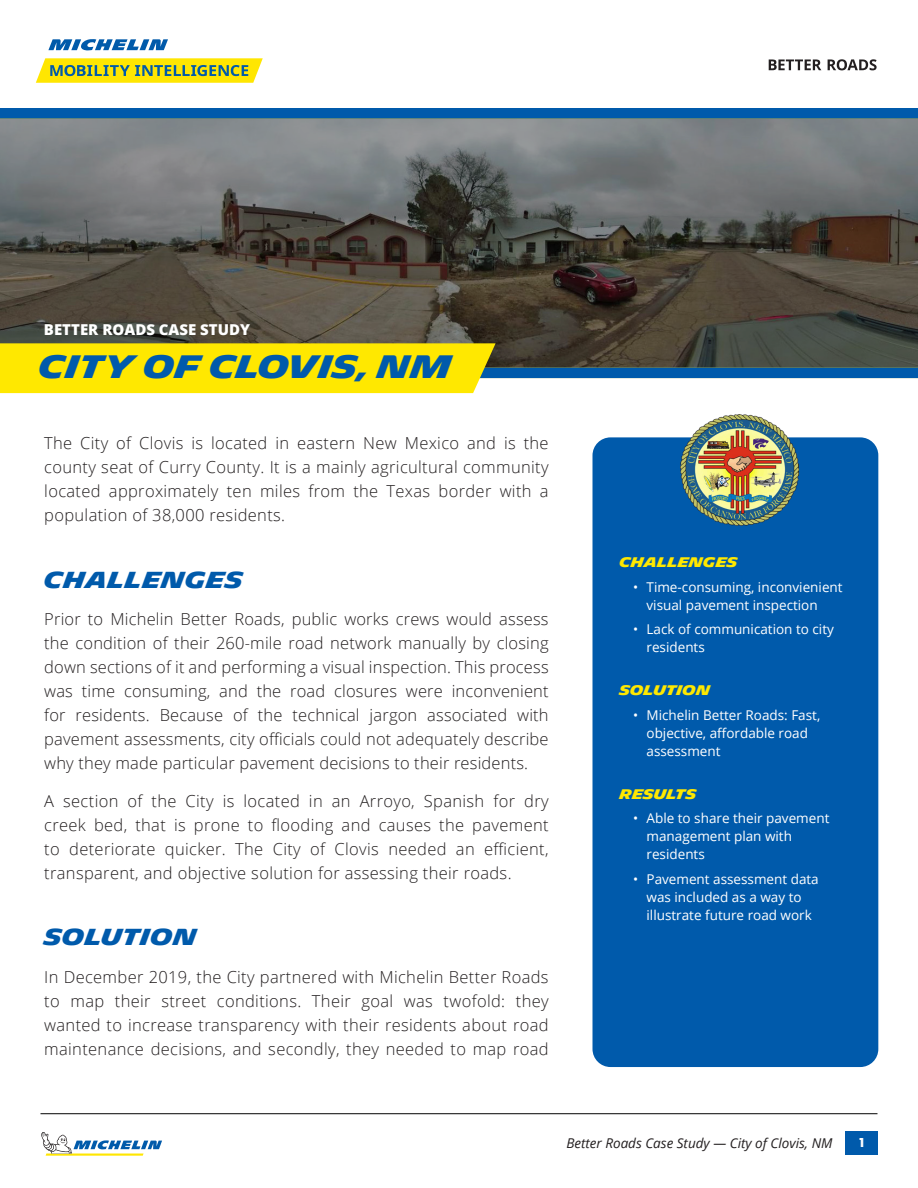
<style>
.page{position:relative;width:918px;height:1188px;background:#fff}
.page>*{position:absolute;margin:0;border:0;box-sizing:border-box;transform-origin:0 0}
.t1{font:700 31.5px "Michelin";color:#005aab}
.Quote_Subtext{font:700 22.5px "Michelin";letter-spacing:.01em;color:#005aab}
.Quote_Subtext-2{font:300 16.5px/24px "Open Sans";letter-spacing:.02em;color:#231f20;text-align:justify}
.Quote_Subtext-3{font:800 15px "Open Sans";color:#fff}
.t2{font:13.5px/18px "Open Sans";color:#fff}
.t3{font:italic 13.5px "Open Sans";color:#231f20}
.Quote_Subtext-4{font:700 13.5px "Michelin";color:#ffe800}
.t4{font:700 13.5px "Futura PT";color:#fff}
</style>
<div class="page">
<div style="left:845px;top:1131px;width:33px;height:24px;background:#005aab"></div>
<svg style="left:41px;top:1132px;width:121px;height:24px"></svg>
<hr style="left:40px;top:1113px;width:838px;height:1px;background:#030303">
<div style="left:593px;top:437px;width:285px;height:630px;background:#005aab;border-radius:18px"></div>
<svg style="left:0;top:118px;width:918px;height:250px;background:#5e5d58"></svg>
<img style="left:680px;top:415px;width:118px;height:111px">
<svg style="left:769px;top:59px;width:52px;height:11px"></svg>
<svg style="left:828px;top:59px;width:49px;height:11px"></svg>
<svg style="left:48px;top:39px;width:120px;height:12px"></svg>
<svg style="left:36px;top:58px;width:227px;height:25px;background:#d2cf2e"></svg>
<div style="left:0;top:108px;width:918px;height:10px;background:#005aab"></div>
<div style="left:0;top:368px;width:918px;height:10px;background:#005aab"></div>
<div style="left:0;top:343px;width:496px;height:50px;background:#ffe800"></div>
<p class="Quote_Subtext-3" style="left:44px;top:318px;width:208px">BETTER ROADS CASE STUDY</p>
<p class="t1" style="left:39px;top:349px;width:415px">CITY OF CLOVIS, NM</p>
<p class="Quote_Subtext-2" style="left:44px;top:431px;width:506px">The City of Clovis is located in eastern New Mexico and is the county seat of Curry County. It is a mainly agricultural community located approximately ten miles from the Texas border with a population of 38,000 residents.</p>
<p class="Quote_Subtext" style="left:44px;top:566px;width:200px">CHALLENGES</p>
<p class="Quote_Subtext-2" style="left:44px;top:607px;width:506px">Prior to Michelin Better Roads, public works crews would assess the condition of their 260-mile road network manually by closing down sections of it and performing a visual inspection. This process was time consuming, and the road closures were inconvenient for residents. Because of the technical jargon associated with pavement assessments, city officials could not adequately describe why they made particular pavement decisions to their residents.</p>
<p class="Quote_Subtext-2" style="left:44px;top:788px;width:506px">A section of the City is located in an Arroyo, Spanish for dry creek bed, that is prone to flooding and causes the pavement to deteriorate quicker. The City of Clovis needed an efficient, transparent, and objective solution for assessing their roads.</p>
<p class="Quote_Subtext" style="left:44px;top:924px;width:154px">SOLUTION</p>
<p class="Quote_Subtext-2" style="left:44px;top:964px;width:506px">In December 2019, the City partnered with Michelin Better Roads to map their street conditions. Their goal was twofold: they wanted to increase transparency with their residents about road maintenance decisions, and secondly, they needed to map road</p>
<p class="Quote_Subtext-4" style="left:620px;top:554px;width:120px">CHALLENGES</p>
<p class="t2" style="left:647px;top:577px;width:198px;text-indent:-14px">• Time-consuming, inconvienient visual pavement inspection</p>
<p class="t2" style="left:647px;top:620px;width:189px;text-indent:-14px">• Lack of communication to city residents</p>
<p class="Quote_Subtext-4" style="left:620px;top:682px;width:92px">SOLUTION</p>
<p class="t2" style="left:647px;top:706px;width:175px;text-indent:-14px">• Michelin Better Roads: Fast, objective, affordable road assessment</p>
<p class="Quote_Subtext-4" style="left:620px;top:786px;width:78px">RESULTS</p>
<p class="t2" style="left:647px;top:809px;width:184px;text-indent:-14px">• Able to share their pavement management plan with residents</p>
<p class="t2" style="left:633px;top:870px;width:187px;text-align:center">• Pavement assessment data was included as a way to illustrate future road work</p>
<p class="t3" style="left:566px;top:1134px;width:267px">Better Roads Case Study — City of Clovis, NM</p>
<p class="t4" style="left:858px;top:1134px;width:10px">1</p>
</div>
